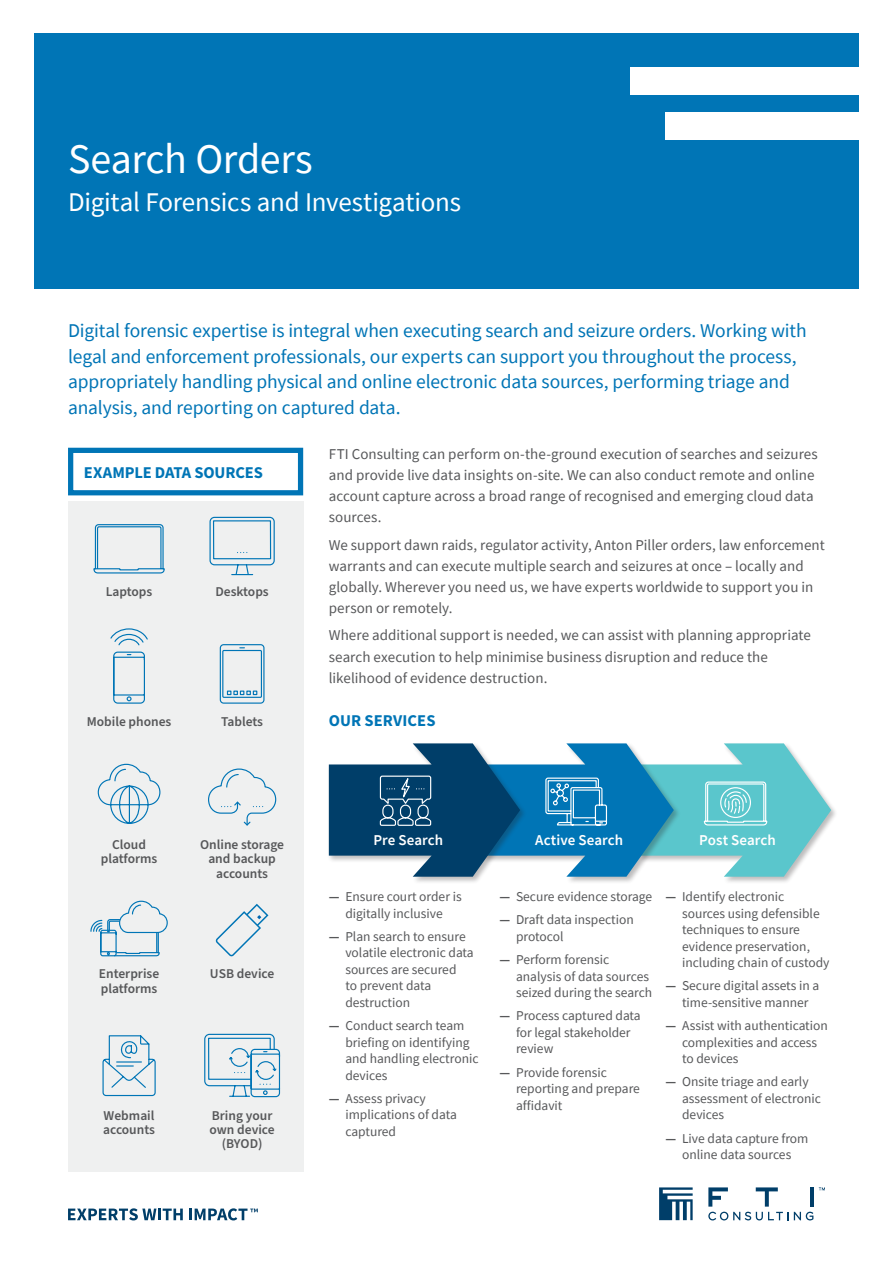
<style>
.page{position:relative;width:893px;height:1263px;background:#fff}
.page>*{position:absolute;margin:0;border:0;box-sizing:border-box;transform-origin:0 0}
.Headline{font:42px "Source Sans Pro";letter-spacing:-.01em;color:#fff}
.Subtitle{font:27px "Source Sans Pro";letter-spacing:-.01em;color:#fff}
.Intro{font:19.5px/25.5px "Source Sans Pro";letter-spacing:-.005em;color:#0075b6}
.Boxed_text{font:700 16.5px "Source Sans Pro";letter-spacing:-.01em;color:#0075b6}
.H1_TextHeader{font:700 16.5px "Source Sans Pro";letter-spacing:.005em;color:#0075b6}
.Body_Copy{font:15px/21px "Source Sans Pro";color:#57585a}
.SidebarHead{font:600 15px "Source Sans Pro";letter-spacing:.005em;color:#fff}
.t1{font:13.5px/16.5px "Source Sans Pro";color:#57585a}
.Bullets{font:600 13.5px "Source Sans Pro";color:#57585a}
.s1{font-weight:700}
</style>
<div class="page">
<div style="left:638px;top:742px;width:201px;height:142px;background:#231f20;opacity:.3"></div>
<div style="left:481px;top:742px;width:200px;height:142px;background:#231f20;opacity:.3"></div>
<div style="left:34px;top:34px;width:825px;height:255px;background:#0075b6"></div>
<div style="left:630px;top:67px;width:229px;height:28px;background:#fff"></div>
<div style="left:666px;top:112px;width:193px;height:28px;background:#fff"></div>
<div style="left:68px;top:448px;width:235px;height:47px;border:5px solid #0075b6"></div>
<svg style="left:68px;top:1208px;width:115px;height:12px"></svg>
<svg style="left:189px;top:1208px;width:69px;height:12px"></svg>
<svg style="left:659px;top:1187px;width:34px;height:33px"></svg>
<svg style="left:708px;top:1212px;width:105px;height:8px"></svg>
<svg style="left:819px;top:1187px;width:6px;height:3px"></svg>
<svg style="left:756px;top:1187px;width:22px;height:19px"></svg>
<hr style="left:810px;top:1187px;width:4px;height:19px;background:#003e69">
<svg style="left:708px;top:1187px;width:20px;height:19px"></svg>
<div style="left:68px;top:502px;width:235px;height:670px;background:#eff0f0"></div>
<svg style="left:93px;top:524px;width:72px;height:50px"></svg>
<svg style="left:110px;top:628px;width:38px;height:76px"></svg>
<svg style="left:219px;top:644px;width:46px;height:60px"></svg>
<svg style="left:97px;top:763px;width:64px;height:61px"></svg>
<svg style="left:208px;top:768px;width:69px;height:58px"></svg>
<svg style="left:90px;top:900px;width:78px;height:57px"></svg>
<svg style="left:102px;top:1035px;width:54px;height:62px"></svg>
<svg style="left:204px;top:1033px;width:77px;height:65px"></svg>
<svg style="left:209px;top:516px;width:66px;height:60px"></svg>
<svg style="left:215px;top:904px;width:53px;height:53px"></svg>
<div style="left:327px;top:742px;width:200px;height:142px;background:#231f20;opacity:.3"></div>
<svg style="left:329px;top:743px;width:502px;height:134px"></svg>
<p class="Headline" style="left:68px;top:132px;width:246px">Search Orders</p>
<p class="Subtitle" style="left:68px;top:185px;width:395px">Digital Forensics and Investigations</p>
<p class="Intro" style="left:68px;top:318px;width:740px">Digital forensic expertise is integral when executing search and seizure orders. Working with legal and enforcement professionals, our experts can support you throughout the process, appropriately handling physical and online electronic data sources, performing triage and analysis, and reporting on captured data.</p>
<p class="Body_Copy" style="left:329px;top:443px;width:490px">FTI Consulting can perform on-the-ground execution of searches and seizures and provide live data insights on-site. We can also conduct remote and online account capture across a broad range of recognised and emerging cloud data sources.</p>
<p class="Body_Copy" style="left:329px;top:534px;width:498px">We support dawn raids, regulator activity, Anton Piller orders, law enforcement warrants and can execute multiple search and seizures at once – locally and globally. Wherever you need us, we have experts worldwide to support you in person or remotely.</p>
<p class="Body_Copy" style="left:329px;top:625px;width:484px">Where additional support is needed, we can assist with planning appropriate search execution to help minimise business disruption and reduce the likelihood of evidence destruction.</p>
<p class="Boxed_text" style="left:84px;top:461px;width:181px">EXAMPLE DATA SOURCES</p>
<p class="Bullets" style="left:215px;top:583px;width:55px">Desktops</p>
<p class="Bullets" style="left:106px;top:583px;width:48px">Laptops</p>
<p class="Bullets" style="left:87px;top:712px;width:86px">Mobile phones</p>
<p class="Bullets" style="left:221px;top:712px;width:44px">Tablets</p>
<p class="H1_TextHeader" style="left:329px;top:709px;width:108px">OUR SERVICES</p>
<p class="Bullets" style="left:112px;top:835px;width:36px">Cloud</p>
<p class="Bullets" style="left:101px;top:850px;width:58px">platforms</p>
<p class="Bullets" style="left:200px;top:835px;width:86px">Online storage</p>
<p class="Bullets" style="left:208px;top:850px;width:69px">and backup</p>
<p class="Bullets" style="left:216px;top:864px;width:53px">accounts</p>
<p class="SidebarHead" style="left:373px;top:830px;width:71px">Pre Search</p>
<p class="SidebarHead" style="left:535px;top:830px;width:89px">Active Search</p>
<p class="SidebarHead" style="left:699px;top:830px;width:78px">Post Search</p>
<p class="Bullets" style="left:99px;top:965px;width:62px">Enterprise</p>
<p class="Bullets" style="left:101px;top:979px;width:58px">platforms</p>
<p class="Bullets" style="left:104px;top:1106px;width:52px">Webmail</p>
<p class="Bullets" style="left:103px;top:1120px;width:53px">accounts</p>
<p class="Bullets" style="left:210px;top:965px;width:66px">USB device</p>
<p class="Bullets" style="left:212px;top:1106px;width:62px">Bring your</p>
<p class="Bullets" style="left:210px;top:1120px;width:67px">own device</p>
<p class="Bullets" style="left:222px;top:1134px;width:42px">(BYOD)</p>
<p class="t1" style="left:329px;top:888px;width:134px;text-align:center"><span class="s1">—</span> Ensure court order is digitally inclusive</p>
<p class="t1" style="left:345px;top:928px;width:130px;text-indent:-16px"><span class="s1">—</span> Plan search to ensure volatile electronic data sources are secured<br>to prevent data destruction</p>
<p class="t1" style="left:345px;top:1017px;width:135px;text-indent:-16px"><span class="s1">—</span> Conduct search team briefing on identifying and handling electronic devices</p>
<p class="t1" style="left:345px;top:1090px;width:113px;text-indent:-16px"><span class="s1">—</span> Assess privacy implications of data captured</p>
<p class="t1" style="left:499px;top:888px;width:154px"><span class="s1">—</span> Secure evidence storage</p>
<p class="t1" style="left:516px;top:911px;width:119px;text-indent:-16px"><span class="s1">—</span> Draft data inspection protocol</p>
<p class="t1" style="left:516px;top:951px;width:138px;text-indent:-16px"><span class="s1">—</span> Perform forensic analysis of data sources seized during the search</p>
<p class="t1" style="left:516px;top:1007px;width:126px;text-indent:-16px"><span class="s1">—</span> Process captured data for legal stakeholder review</p>
<p class="t1" style="left:516px;top:1064px;width:125px;text-indent:-16px"><span class="s1">—</span> Provide forensic reporting and prepare affidavit</p>
<p class="t1" style="left:682px;top:888px;width:149px;text-indent:-16px"><span class="s1">—</span> Identify electronic sources using defensible techniques to ensure evidence preservation, including chain of custody</p>
<p class="t1" style="left:666px;top:977px;width:155px;text-align:center"><span class="s1">—</span> Secure digital assets in a time-sensitive manner</p>
<p class="t1" style="left:682px;top:1017px;width:147px;text-indent:-16px"><span class="s1">—</span> Assist with authentication complexities and access to devices</p>
<p class="t1" style="left:682px;top:1073px;width:140px;text-indent:-16px"><span class="s1">—</span> Onsite triage and early assessment of electronic devices</p>
<p class="t1" style="left:666px;top:1130px;width:144px;text-align:center"><span class="s1">—</span> Live data capture from online data sources</p>
</div>
